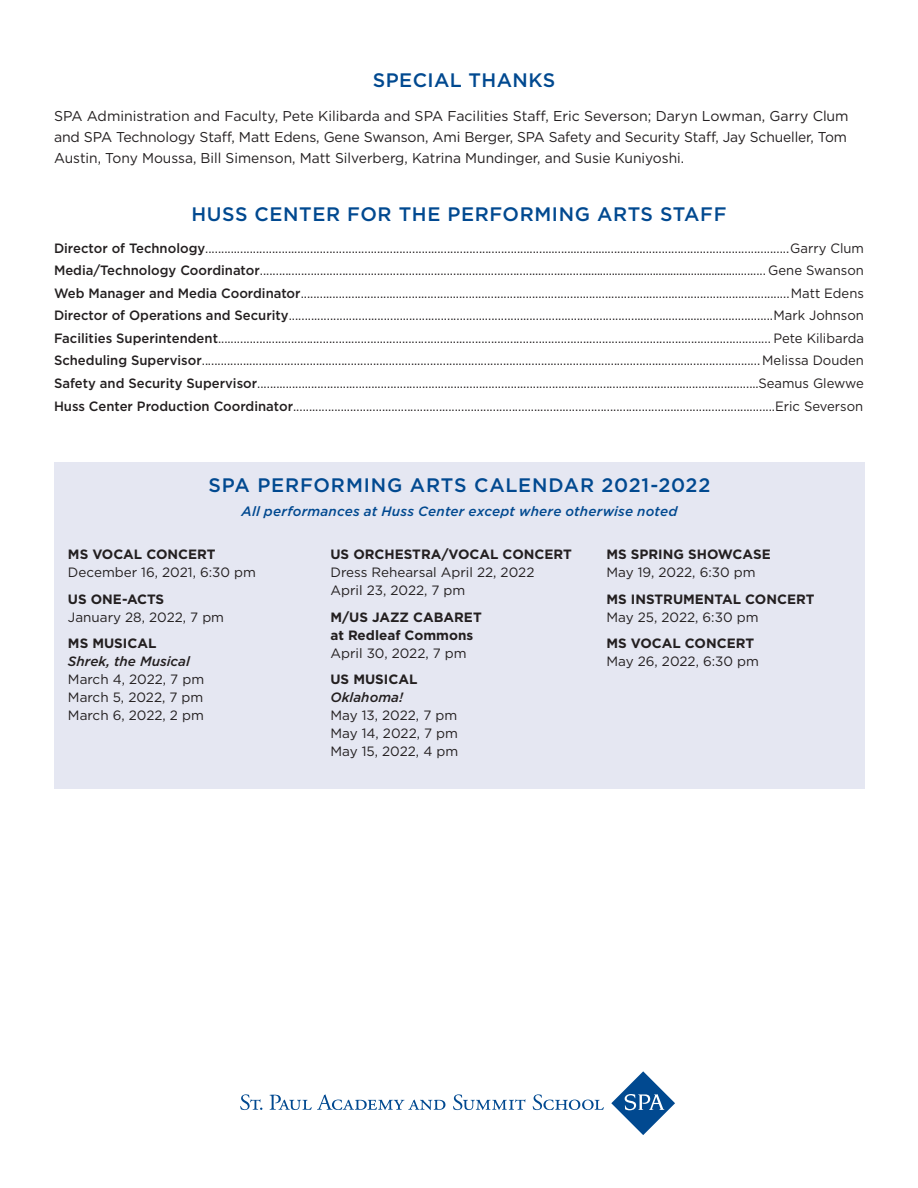
<style>
.page{position:relative;width:918px;height:1188px;background:#fff}
.page>*{position:absolute;margin:0;border:0;box-sizing:border-box;transform-origin:0 0}
.Program_Ensemble_Tit{font:500 19.5px "Gotham";letter-spacing:.03em;color:#014990}
.head_question{font:500 19.5px "Gotham";letter-spacing:.04em;color:#014990}
.Program_Soloist_w_Sp{font:14.25px/21px "Gotham";color:#231f20;text-align:justify}
.Program_Musical_Entr{font:13.5px/18px "Gotham";color:#231f20}
.t1{font:700 13.5px/18px "Gotham";color:#231f20}
.head_question-2{font:italic 500 13.5px "Gotham";letter-spacing:.015em;color:#014990}
.s1{font-weight:500}
.s2{font-weight:700}
.s3{font-weight:500;font-style:italic}
.s4{font-weight:400}
</style>
<div class="page">
<div style="left:54px;top:462px;width:810px;height:326px;background:#e5e7f2"></div>
<svg style="left:240px;top:1094px;width:22px;height:16px"></svg>
<svg style="left:270px;top:1094px;width:175px;height:16px"></svg>
<svg style="left:453px;top:1094px;width:73px;height:16px"></svg>
<svg style="left:533px;top:1094px;width:71px;height:16px"></svg>
<svg style="left:611px;top:1071px;width:64px;height:64px"></svg>
<p class="Program_Ensemble_Tit" style="left:373px;top:67px;width:184px">SPECIAL THANKS</p>
<p class="Program_Soloist_w_Sp" style="left:54px;top:106px;width:796px">SPA Administration and Faculty, Pete Kilibarda and SPA Facilities Staff, Eric Severson; Daryn Lowman, Garry Clum and SPA Technology Staff, Matt Edens, Gene Swanson, Ami Berger, SPA Safety and Security Staff, Jay Schueller, Tom Austin, Tony Moussa, Bill Simenson, Matt Silverberg, Katrina Mundinger, and Susie Kuniyoshi.</p>
<p class="Program_Ensemble_Tit" style="left:192px;top:202px;width:536px">HUSS CENTER FOR THE PERFORMING ARTS STAFF</p>
<p class="Program_Musical_Entr" style="left:54px;top:239px;width:812px"><span class="s1">Director of Technology</span>........................................................................................................................................................................................Garry Clum</p>
<p class="Program_Musical_Entr" style="left:54px;top:261px;width:812px"><span class="s1">Media/Technology Coordinator</span>.................................................................................................................................................................... Gene Swanson</p>
<p class="Program_Musical_Entr" style="left:54px;top:284px;width:812px"><span class="s1">Web Manager and Media Coordinator</span>..........................................................................................................................................................Matt Edens</p>
<p class="Program_Musical_Entr" style="left:54px;top:306px;width:812px"><span class="s1">Director of Operations and Security</span>.........................................................................................................................................................Mark Johnson</p>
<p class="Program_Musical_Entr" style="left:54px;top:329px;width:812px"><span class="s1">Facilities Superintendent</span>.............................................................................................................................................................................. Pete Kilibarda</p>
<p class="Program_Musical_Entr" style="left:54px;top:351px;width:812px"><span class="s1">Scheduling Supervisor</span>................................................................................................................................................................................ Melissa Douden</p>
<p class="Program_Musical_Entr" style="left:54px;top:374px;width:812px"><span class="s1">Safety and Security Supervisor</span>..............................................................................................................................................................Seamus Glewwe</p>
<p class="Program_Musical_Entr" style="left:54px;top:397px;width:811px"><span class="s1">Huss Center Production Coordinator</span>........................................................................................................................................................Eric Severson</p>
<p class="head_question" style="left:209px;top:472px;width:503px">SPA PERFORMING ARTS CALENDAR 2021-2022</p>
<p class="head_question-2" style="left:241px;top:502px;width:437px">All performances at Huss Center except where otherwise noted</p>
<p class="Program_Musical_Entr" style="left:68px;top:545px;width:190px"><span class="s2">MS VOCAL CONCERT<br></span>December 16, 2021, 6:30 pm</p>
<p class="Program_Musical_Entr" style="left:68px;top:590px;width:158px"><span class="s2">US ONE-ACTS<br></span>January 28, 2022, 7 pm</p>
<p class="Program_Musical_Entr" style="left:68px;top:634px;width:138px"><span class="s2">MS MUSICAL<br></span><span class="s3">Shrek, the Musical<br></span>March 4, 2022, 7 pm<br>March 5, 2022, 7 pm<br>March 6, 2022, 2 pm</p>
<p class="Program_Musical_Entr" style="left:330px;top:545px;width:243px"><span class="s2">US ORCHESTRA/VOCAL CONCERT<br></span>Dress Rehearsal April 22, 2022<br>April 23, 2022, 7 pm</p>
<p class="t1" style="left:330px;top:608px;width:153px">M/US JAZZ CABARET at Redleaf Commons<br><span class="s4">April 30, 2022, 7 pm</span></p>
<p class="Program_Musical_Entr" style="left:330px;top:670px;width:129px"><span class="s2">US MUSICAL<br></span><span class="s3">Oklahoma!<br></span>May 13, 2022, 7 pm<br>May 14, 2022, 7 pm<br>May 15, 2022, 4 pm</p>
<p class="Program_Musical_Entr" style="left:606px;top:545px;width:166px"><span class="s2">MS SPRING SHOWCASE<br></span>May 19, 2022, 6:30 pm</p>
<p class="t1" style="left:606px;top:590px;width:210px">MS INSTRUMENTAL CONCERT<br><span class="s4">May 25, 2022, 6:30 pm</span></p>
<p class="Program_Musical_Entr" style="left:606px;top:634px;width:154px"><span class="s2">MS VOCAL CONCERT<br></span>May 26, 2022, 6:30 pm</p>
</div>
